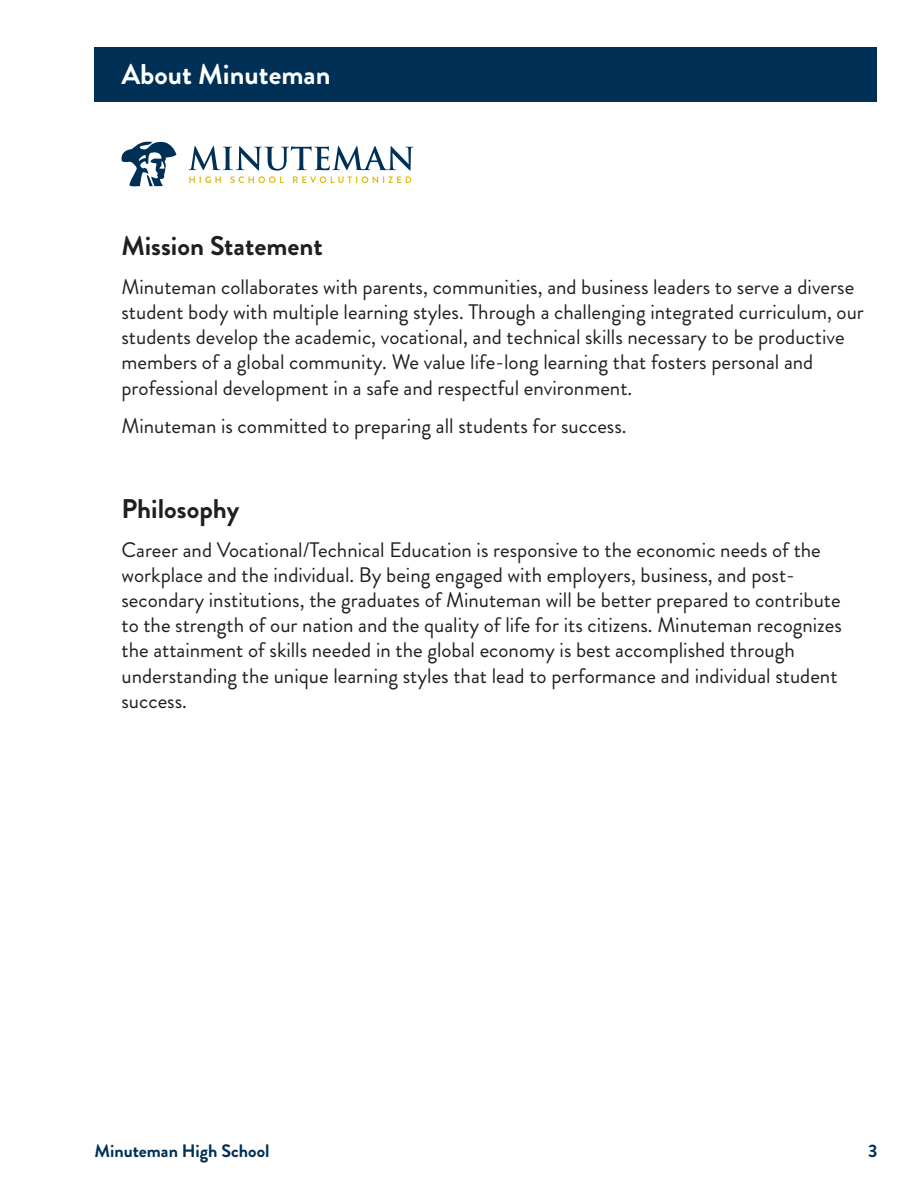
<style>
.page{position:relative;width:918px;height:1188px;background:#fff}
.page>*{position:absolute;margin:0;border:0;box-sizing:border-box;transform-origin:0 0}
.t1{font:700 28.5px "Brandon Grotesque";color:#fff}
.t2{font:700 27px "Brandon Grotesque";color:#231f20}
.t3{font:21px/25.2px "Brandon Grotesque";color:#231f20}
.t4{font:700 18px "Brandon Grotesque";color:#003056}
</style>
<div class="page">
<div style="left:94px;top:47px;width:784px;height:55px;background:#003056"></div>
<svg style="left:122px;top:142px;width:54px;height:44px"></svg>
<svg style="left:189px;top:146px;width:225px;height:37px"></svg>
<p class="t1" style="left:122px;top:54px;width:211px">About Minuteman</p>
<p class="t2" style="left:122px;top:227px;width:203px">Mission Statement</p>
<p class="t3" style="left:122px;top:274px;width:744px">Minuteman collaborates with parents, communities, and business leaders to serve a diverse student body with multiple learning styles. Through a challenging integrated curriculum, our students develop the academic, vocational, and technical skills necessary to be productive members of a global community. We value life-long learning that fosters personal and professional development in a safe and respectful environment.</p>
<p class="t3" style="left:122px;top:414px;width:507px">Minuteman is committed to preparing all students for success.</p>
<p class="t2" style="left:122px;top:490px;width:119px">Philosophy</p>
<p class="t3" style="left:122px;top:537px;width:722px">Career and Vocational/Technical Education is responsive to the economic needs of the workplace and the individual. By being engaged with employers, business, and post&shy;secondary institutions, the graduates of Minuteman will be better prepared to contribute to the strength of our nation and the quality of life for its citizens. Minuteman recognizes the attainment of skills needed in the global economy is best accomplished through understanding the unique learning styles that lead to performance and individual student success.</p>
<p class="t4" style="left:94px;top:1138px;width:176px">Minuteman High School</p>
<p class="t4" style="left:868px;top:1138px;width:11px">3</p>
</div>
